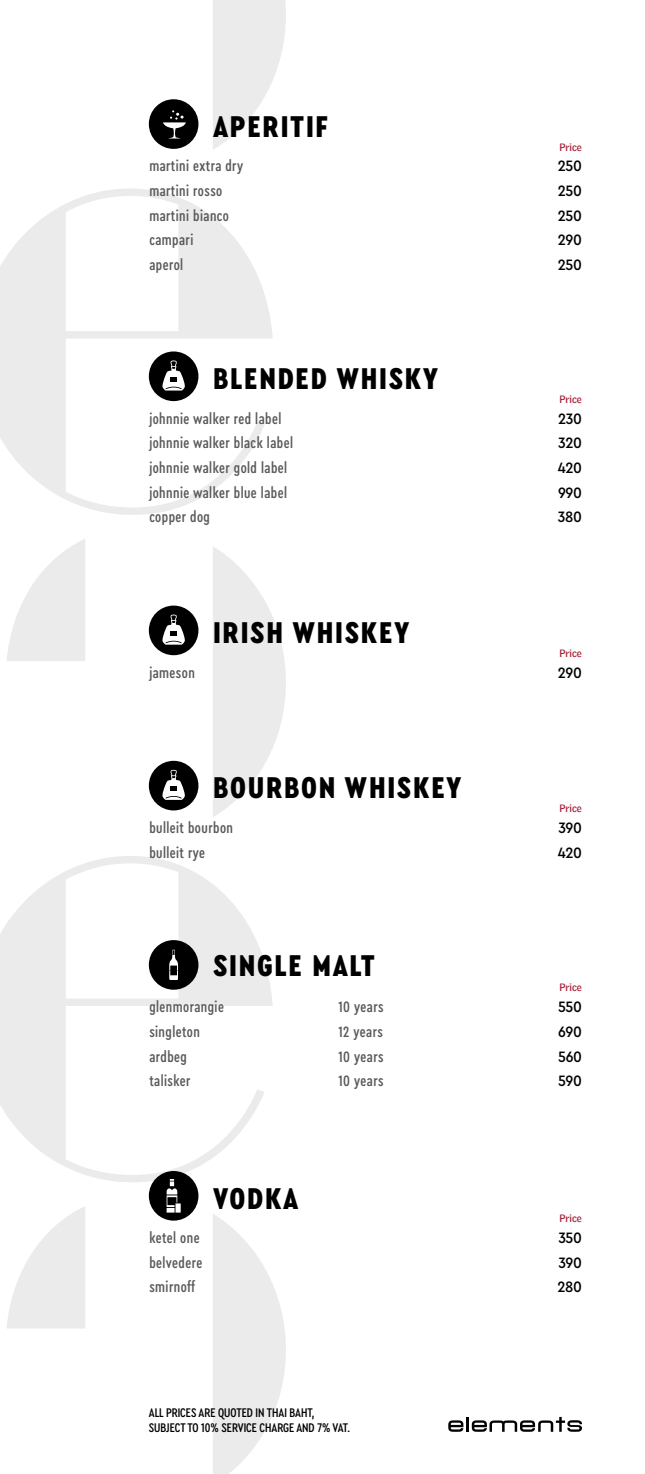
<style>
.page{position:relative;width:645px;height:1474px;background:#fff}
.page>*{position:absolute;margin:0;border:0;box-sizing:border-box;transform-origin:0 0}
.t1{font:900 31.5px "Cera Condensed Pro";letter-spacing:.075em;color:#000}
.t2{font:500 15.75px "Cera Condensed Pro";letter-spacing:.03em;color:#58595b}
.t3{font:500 15.75px "Cera Compact Pro";letter-spacing:-.02em;color:#000}
.t4{font:500 13.12px/14.9px "Cera Condensed Pro";color:#000}
.t5{font:700 10.5px "Griffith Gothic";color:#a41d36}
</style>
<div class="page">
<svg style="left:448px;top:1420px;width:15px;height:11px"></svg>
<svg style="left:472px;top:1416px;width:110px;height:15px"></svg>
<hr style="left:466px;top:1416px;width:3px;height:15px;background:#000">
<svg style="left:148px;top:0;width:138px;height:150px"></svg>
<svg style="left:0;top:189px;width:273px;height:326px"></svg>
<svg style="left:7px;top:539px;width:279px;height:278px"></svg>
<svg style="left:0;top:856px;width:273px;height:326px"></svg>
<svg style="left:7px;top:1206px;width:279px;height:267px"></svg>
<svg style="left:149px;top:99px;width:49px;height:50px"></svg>
<svg style="left:149px;top:351px;width:49px;height:50px"></svg>
<svg style="left:149px;top:605px;width:49px;height:50px"></svg>
<svg style="left:149px;top:760px;width:49px;height:50px"></svg>
<svg style="left:149px;top:940px;width:49px;height:49px;background:#3e3e3e"></svg>
<svg style="left:149px;top:1170px;width:49px;height:50px"></svg>
<h1 class="t1" style="left:213px;top:105px;width:116px">APERITIF</h1>
<p class="t5" style="left:559px;top:140px;width:24px">Price</p>
<p class="t2" style="left:149px;top:155px;width:95px">martini extra dry</p>
<p class="t3" style="left:558px;top:155px;width:26px">250</p>
<p class="t2" style="left:149px;top:180px;width:74px">martini rosso</p>
<p class="t3" style="left:558px;top:180px;width:26px">250</p>
<p class="t2" style="left:149px;top:205px;width:81px">martini bianco</p>
<p class="t3" style="left:558px;top:205px;width:26px">250</p>
<p class="t2" style="left:149px;top:230px;width:46px">campari</p>
<p class="t3" style="left:558px;top:230px;width:26px">290</p>
<p class="t2" style="left:149px;top:254px;width:35px">aperol</p>
<p class="t3" style="left:558px;top:254px;width:26px">250</p>
<h1 class="t1" style="left:213px;top:357px;width:226px">BLENDED WHISKY</h1>
<p class="t5" style="left:559px;top:393px;width:24px">Price</p>
<p class="t2" style="left:149px;top:408px;width:134px">johnnie walker red label</p>
<p class="t3" style="left:558px;top:408px;width:25px">230</p>
<p class="t2" style="left:149px;top:432px;width:145px">johnnie walker black label</p>
<p class="t3" style="left:558px;top:432px;width:25px">320</p>
<p class="t2" style="left:149px;top:457px;width:139px">johnnie walker gold label</p>
<p class="t3" style="left:558px;top:457px;width:26px">420</p>
<p class="t2" style="left:149px;top:482px;width:139px">johnnie walker blue label</p>
<p class="t3" style="left:558px;top:482px;width:25px">990</p>
<p class="t2" style="left:149px;top:506px;width:62px">copper dog</p>
<p class="t3" style="left:558px;top:506px;width:26px">380</p>
<h1 class="t1" style="left:213px;top:611px;width:197px">IRISH WHISKEY</h1>
<p class="t5" style="left:559px;top:647px;width:24px">Price</p>
<p class="t2" style="left:149px;top:662px;width:47px">jameson</p>
<p class="t3" style="left:558px;top:662px;width:26px">290</p>
<h1 class="t1" style="left:213px;top:767px;width:249px">BOURBON WHISKEY</h1>
<p class="t5" style="left:559px;top:802px;width:24px">Price</p>
<p class="t2" style="left:149px;top:817px;width:85px">bulleit bourbon</p>
<p class="t3" style="left:558px;top:817px;width:25px">390</p>
<p class="t2" style="left:149px;top:841px;width:57px">bulleit rye</p>
<p class="t3" style="left:558px;top:841px;width:26px">420</p>
<h1 class="t1" style="left:213px;top:944px;width:163px">SINGLE MALT</h1>
<p class="t5" style="left:559px;top:981px;width:24px">Price</p>
<p class="t2" style="left:149px;top:996px;width:76px">glenmorangie</p>
<p class="t2" style="left:338px;top:996px;width:47px">10 years</p>
<p class="t3" style="left:558px;top:996px;width:25px">550</p>
<p class="t2" style="left:149px;top:1021px;width:52px">singleton</p>
<p class="t2" style="left:338px;top:1021px;width:46px">12 years</p>
<p class="t3" style="left:558px;top:1021px;width:25px">690</p>
<p class="t2" style="left:149px;top:1045px;width:39px">ardbeg</p>
<p class="t2" style="left:338px;top:1045px;width:47px">10 years</p>
<p class="t3" style="left:558px;top:1045px;width:25px">560</p>
<p class="t2" style="left:149px;top:1070px;width:43px">talisker</p>
<p class="t2" style="left:338px;top:1070px;width:47px">10 years</p>
<p class="t3" style="left:558px;top:1070px;width:25px">590</p>
<h1 class="t1" style="left:213px;top:1176px;width:86px">VODKA</h1>
<p class="t5" style="left:559px;top:1212px;width:24px">Price</p>
<p class="t2" style="left:149px;top:1227px;width:52px">ketel one</p>
<p class="t3" style="left:558px;top:1227px;width:25px">350</p>
<p class="t2" style="left:149px;top:1251px;width:54px">belvedere</p>
<p class="t3" style="left:558px;top:1251px;width:25px">390</p>
<p class="t2" style="left:149px;top:1276px;width:47px">smirnoff</p>
<p class="t3" style="left:557px;top:1276px;width:26px">280</p>
<p class="t4" style="left:149px;top:1404px;width:203px">ALL PRICES ARE QUOTED IN THAI BAHT,<br>SUBJECT TO 10% SERVICE CHARGE AND 7% VAT.</p>
</div>
